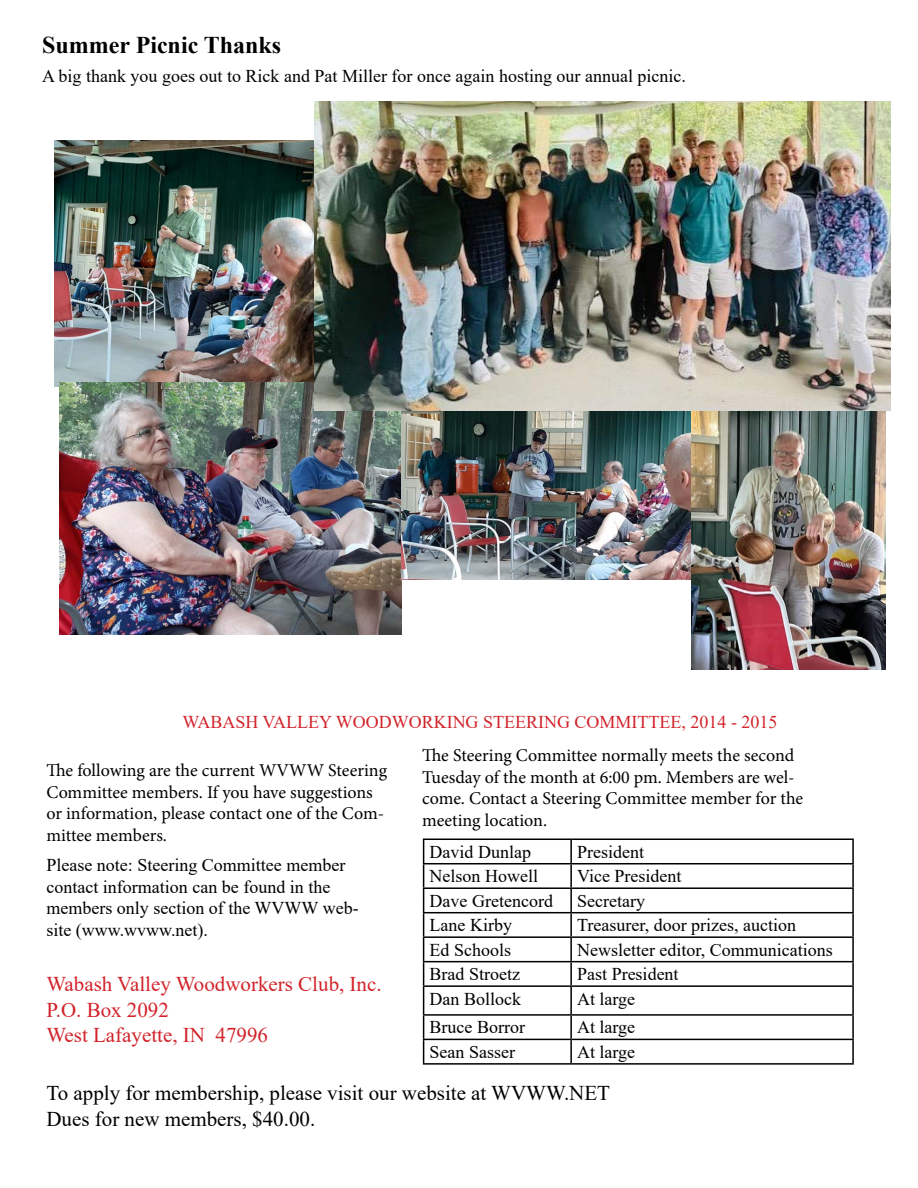
<style>
.page{position:relative;width:918px;height:1188px;background:#fff}
.page>*{position:absolute;margin:0;border:0;box-sizing:border-box;transform-origin:0 0}
.t1{font:700 24px "Times New Roman";color:#000}
.t2{font:21px/25.2px "Times New Roman";color:#000}
.t3{font:21px/25.2px "Times New Roman";color:#d2232a}
.t4{font:18px/21.6px "Times New Roman";color:#000}
.t5{font:18px/21.6px "Minion Pro";letter-spacing:-.005em;color:#000}
.t6{font:18px "Times New Roman";color:#d2232a}
</style>
<div class="page">
<hr style="left:423px;top:839px;width:148px;height:1px;background:#000">
<hr style="left:571px;top:839px;width:283px;height:1px;background:#000">
<hr style="left:570px;top:840px;width:2px;height:23px;background:#000">
<hr style="left:852px;top:840px;width:2px;height:23px;background:#000">
<hr style="left:423px;top:863px;width:148px;height:1px;background:#000">
<hr style="left:571px;top:863px;width:283px;height:1px;background:#000">
<hr style="left:570px;top:864px;width:2px;height:23px;background:#000">
<hr style="left:852px;top:864px;width:2px;height:23px;background:#000">
<hr style="left:423px;top:887px;width:148px;height:2px;background:#000">
<hr style="left:571px;top:887px;width:283px;height:2px;background:#000">
<hr style="left:570px;top:889px;width:2px;height:23px;background:#000">
<hr style="left:852px;top:889px;width:2px;height:23px;background:#000">
<hr style="left:423px;top:912px;width:148px;height:1px;background:#000">
<hr style="left:571px;top:912px;width:283px;height:1px;background:#000">
<hr style="left:570px;top:913px;width:2px;height:23px;background:#000">
<hr style="left:852px;top:913px;width:2px;height:23px;background:#000">
<hr style="left:423px;top:936px;width:148px;height:2px;background:#000">
<hr style="left:571px;top:936px;width:283px;height:2px;background:#000">
<hr style="left:570px;top:938px;width:2px;height:23px;background:#000">
<hr style="left:852px;top:938px;width:2px;height:23px;background:#000">
<hr style="left:423px;top:961px;width:148px;height:1px;background:#000">
<hr style="left:571px;top:961px;width:283px;height:1px;background:#000">
<hr style="left:570px;top:962px;width:2px;height:23px;background:#000">
<hr style="left:852px;top:962px;width:2px;height:23px;background:#000">
<hr style="left:423px;top:985px;width:148px;height:2px;background:#000">
<hr style="left:571px;top:985px;width:283px;height:2px;background:#000">
<hr style="left:570px;top:987px;width:2px;height:27px;background:#000">
<hr style="left:852px;top:987px;width:2px;height:27px;background:#000">
<hr style="left:423px;top:1014px;width:148px;height:2px;background:#000">
<hr style="left:571px;top:1014px;width:283px;height:2px;background:#000">
<hr style="left:570px;top:1016px;width:2px;height:23px;background:#000">
<hr style="left:852px;top:1016px;width:2px;height:23px;background:#000">
<hr style="left:423px;top:1039px;width:148px;height:1px;background:#000">
<svg style="left:423px;top:840px;width:1px;height:223px"></svg>
<hr style="left:571px;top:1039px;width:283px;height:1px;background:#000">
<hr style="left:570px;top:1040px;width:2px;height:23px;background:#000">
<hr style="left:852px;top:1040px;width:2px;height:23px;background:#000">
<hr style="left:423px;top:1063px;width:148px;height:2px;background:#000">
<hr style="left:571px;top:1063px;width:283px;height:2px;background:#000">
<img style="left:54px;top:141px;width:261px;height:246px">
<img style="left:59px;top:383px;width:343px;height:252px">
<img style="left:401px;top:410px;width:290px;height:169px">
<img style="left:691px;top:410px;width:195px;height:259px">
<img style="left:315px;top:102px;width:576px;height:308px">
<h1 class="t1" style="left:42px;top:28px;width:241px">Summer Picnic Thanks</h1>
<p class="t4" style="left:42px;top:64px;width:645px">A big thank you goes out to Rick and Pat Miller for once again hosting our annual picnic.</p>
<p class="t6" style="left:182px;top:709px;width:597px">WABASH VALLEY WOODWORKING STEERING COMMITTEE, 2014 - 2015</p>
<p class="t5" style="left:46px;top:760px;width:342px">The following are the current WVWW Steering Committee members. If you have suggestions or information, please contact one of the Com&shy;mittee members.</p>
<p class="t5" style="left:422px;top:745px;width:383px">The Steering Committee normally meets the second Tuesday of the month at 6:00 pm. Members are wel&shy;come. Contact a Steering Committee member for the meeting location.</p>
<p class="t4" style="left:430px;top:840px;width:103px">David Dunlap</p>
<p class="t4" style="left:577px;top:840px;width:68px">President</p>
<p class="t4" style="left:430px;top:865px;width:110px">Nelson Howell</p>
<p class="t4" style="left:577px;top:865px;width:106px">Vice President</p>
<p class="t4" style="left:430px;top:889px;width:125px">Dave Gretencord</p>
<p class="t4" style="left:577px;top:889px;width:69px">Secretary</p>
<p class="t4" style="left:430px;top:914px;width:84px">Lane Kirby</p>
<p class="t4" style="left:577px;top:914px;width:221px">Treasurer, door prizes, auction</p>
<p class="t4" style="left:430px;top:938px;width:83px">Ed Schools</p>
<p class="t4" style="left:577px;top:938px;width:257px">Newsletter editor, Communications</p>
<p class="t4" style="left:430px;top:963px;width:92px">Brad Stroetz</p>
<p class="t4" style="left:577px;top:963px;width:103px">Past President</p>
<p class="t4" style="left:430px;top:987px;width:93px">Dan Bollock</p>
<p class="t4" style="left:577px;top:987px;width:60px">At large</p>
<p class="t4" style="left:430px;top:1016px;width:97px">Bruce Borror</p>
<p class="t4" style="left:577px;top:1016px;width:60px">At large</p>
<p class="t4" style="left:430px;top:1040px;width:87px">Sean Sasser</p>
<p class="t4" style="left:577px;top:1040px;width:60px">At large</p>
<p class="t4" style="left:46px;top:854px;width:314px">Please note: Steering Committee member contact information can be found in the members only section of the WVWW web&shy;site (www.wvww.net).</p>
<p class="t3" style="left:46px;top:971px;width:337px">Wabash Valley Woodworkers Club, Inc.<br>P.O. Box 2092<br>West Lafayette, IN 47996</p>
<p class="t2" style="left:46px;top:1080px;width:565px">To apply for membership, please visit our website at WVWW.NET<br>Dues for new members, $40.00.</p>
</div>
